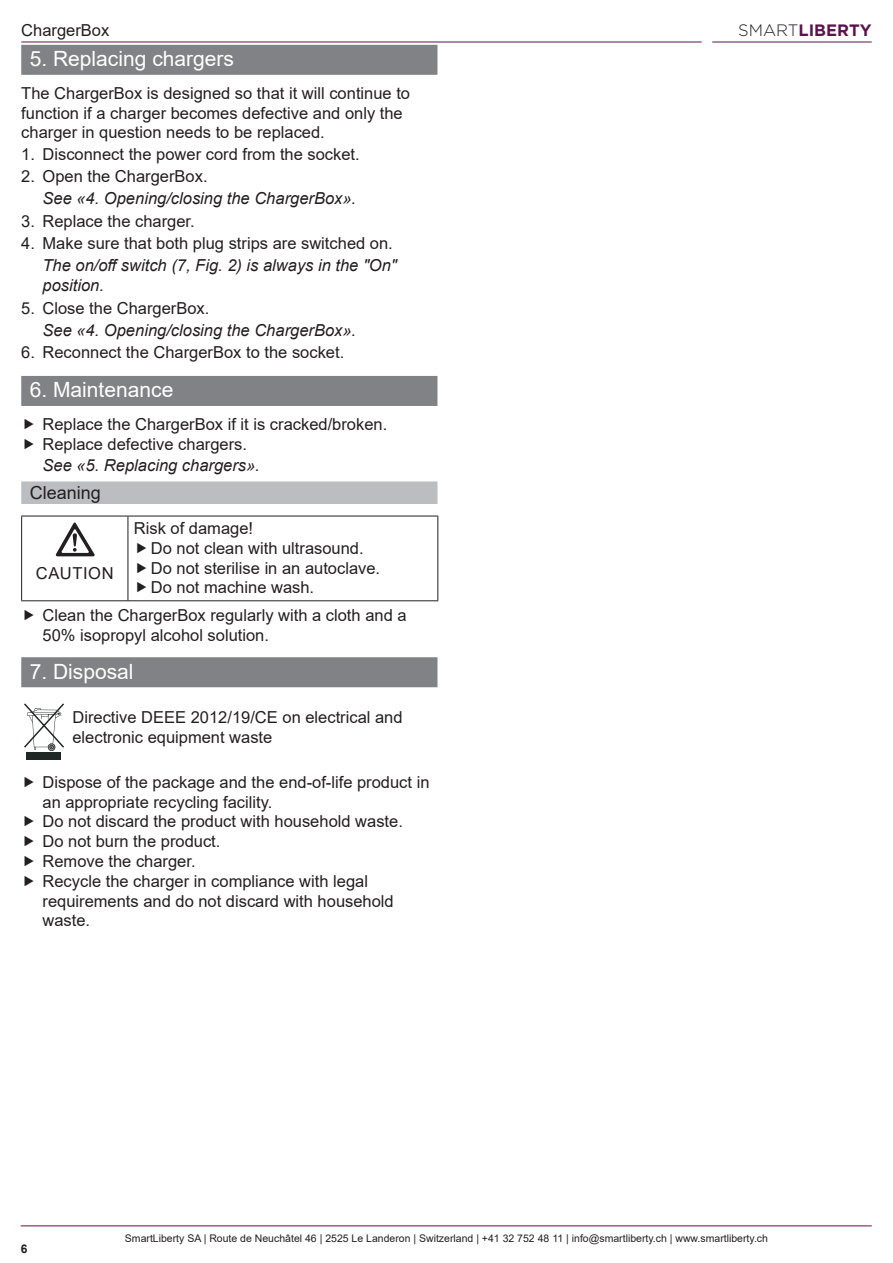
<style>
.page{position:relative;width:893px;height:1263px;background:#fff}
.page>*{position:absolute;margin:0;border:0;box-sizing:border-box;transform-origin:0 0}
.t1{font:21px "Arial";color:#fff}
.t2{font:18px "Arial";color:#231f20}
.t3{font:16.5px/19.8px "Arial";color:#231f20}
.t4{font:italic 16.5px/19.8px "Arial";color:#231f20}
.t5{font:700 16.5px "Gotham";color:#5c144e}
.t6{font:16.5px "Arial";letter-spacing:.035em;color:#231f20}
.t7{font:700 12px "Arial";color:#231f20}
.t8{font:10.5px "Arial";color:#231f20}
.s1{font-weight:300;color:#231f20}
</style>
<div class="page">
<hr style="left:21px;top:42px;width:681px;height:1px;background:#5c144e">
<hr style="left:712px;top:42px;width:160px;height:1px;background:#5c144e">
<hr style="left:21px;top:1225px;width:851px;height:1px;background:#5c144e">
<div style="left:21px;top:45px;width:416px;height:30px;background:#808285"></div>
<div style="left:21px;top:376px;width:416px;height:30px;background:#808285"></div>
<div style="left:21px;top:481px;width:416px;height:23px;background:#bcbdc0"></div>
<div style="left:21px;top:657px;width:416px;height:30px;background:#808285"></div>
<hr style="left:21px;top:516px;width:1px;height:84px;background:#231f20">
<hr style="left:21px;top:600px;width:107px;height:1px;background:#231f20">
<svg style="left:24px;top:703px;width:40px;height:57px"></svg>
<svg style="left:22px;top:516px;width:416px;height:85px"></svg>
<p class="t3" style="left:21px;top:20px;width:90px">ChargerBox</p>
<p class="t5" style="left:738px;top:19px;width:135px"><span class="s1">SMART</span>LIBERTY</p>
<p class="t1" style="left:30px;top:44px;width:206px">5. Replacing chargers</p>
<p class="t3" style="left:21px;top:83px;width:390px">The ChargerBox is designed so that it will continue to function if a charger becomes defective and only the charger in question needs to be replaced.</p>
<p class="t3" style="left:21px;top:144px;width:340px">1. Disconnect the power cord from the socket.</p>
<p class="t3" style="left:21px;top:166px;width:188px">2. Open the ChargerBox.</p>
<p class="t4" style="left:43px;top:189px;width:315px">See «4. Opening/closing the ChargerBox».</p>
<p class="t3" style="left:21px;top:211px;width:175px">3. Replace the charger.</p>
<p class="t3" style="left:21px;top:233px;width:373px">4. Make sure that both plug strips are switched on.</p>
<p class="t4" style="left:43px;top:256px;width:356px">The on/off switch (7, Fig. 2) is always in the "On" position.</p>
<p class="t3" style="left:21px;top:298px;width:190px">5. Close the ChargerBox.</p>
<p class="t4" style="left:43px;top:320px;width:315px">See «4. Opening/closing the ChargerBox».</p>
<p class="t3" style="left:21px;top:342px;width:324px">6. Reconnect the ChargerBox to the socket.</p>
<p class="t1" style="left:30px;top:376px;width:145px">6. Maintenance</p>
<p class="t3" style="left:43px;top:414px;width:346px">Replace the ChargerBox if it is cracked/broken.<br>Replace defective chargers.</p>
<p class="t4" style="left:43px;top:455px;width:219px">See «5. Replacing chargers».</p>
<p class="t2" style="left:30px;top:480px;width:73px">Cleaning</p>
<p class="t3" style="left:151px;top:518px;width:231px;text-indent:-17px">Risk of damage!<br>Do not clean with ultrasound.<br>Do not sterilise in an autoclave.<br>Do not machine wash.</p>
<p class="t3" style="left:43px;top:605px;width:366px">Clean the ChargerBox regularly with a cloth and a<br>50% isopropyl alcohol solution.</p>
<p class="t1" style="left:30px;top:657px;width:105px">7. Disposal</p>
<p class="t3" style="left:72px;top:707px;width:332px">Directive DEEE 2012/19/CE on electrical and electronic equipment waste</p>
<p class="t3" style="left:43px;top:772px;width:389px">Dispose of the package and the end-of-life product in an appropriate recycling facility.<br>Do not discard the product with household waste.<br>Do not burn the product.<br>Remove the charger.<br>Recycle the charger in compliance with legal requirements and do not discard with household waste.</p>
<p class="t6" style="left:36px;top:561px;width:79px">CAUTION</p>
<p class="t7" style="left:21px;top:1240px;width:8px">6</p>
<p class="t8" style="left:125px;top:1231px;width:645px">SmartLiberty SA | Route de Neuchâtel 46 | 2525 Le Landeron | Switzerland | +41 32 752 48 11 | info@smartliberty.ch | www.smartliberty.ch</p>
</div>
